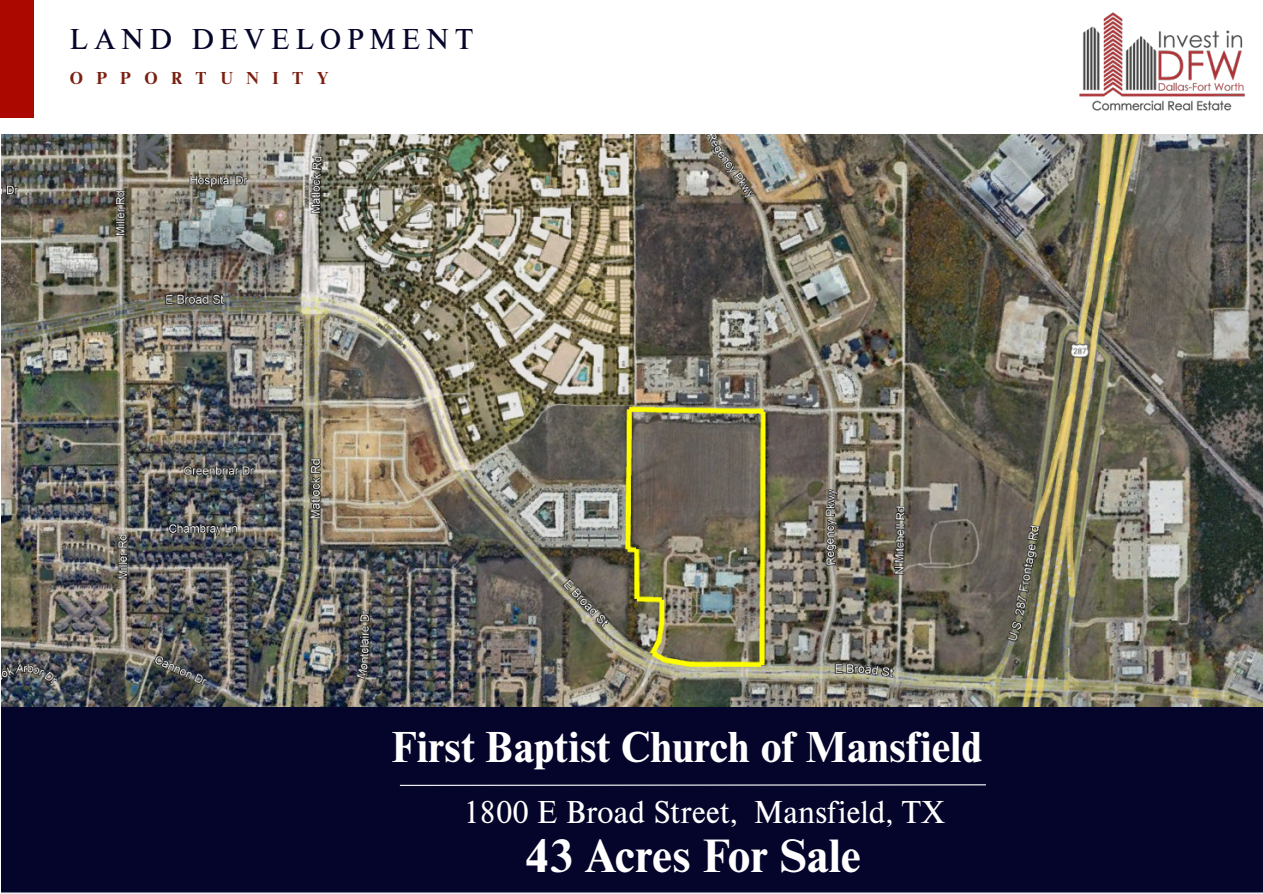
<style>
.page{position:relative;width:1263px;height:894px;background:#fff}
.page>*{position:absolute;margin:0;border:0;box-sizing:border-box;transform-origin:0 0}
.t1{font:700 48.6px "Nimbus Rom D";color:#fff}
.t2{font:700 45px "Nimbus Rom D";color:#fff}
.t3{font:33px "Nimbus Rom D";color:#fff}
.t4{font:30px "Nimbus Rom D";letter-spacing:.2em;color:#06062c}
.t5{font:700 18px "Nimbus Rom D";letter-spacing:.75em;color:#7a2010}
</style>
<div class="page">
<div style="left:0;top:0;width:34px;height:117px;background:#ab0800"></div>
<img style="left:1px;top:135px;width:1262px;height:758px">
<svg style="left:399px;top:783px;width:588px;height:3px;background:#62627a"></svg>
<img style="left:1079px;top:12px;width:166px;height:99px">
<p class="t4" style="left:70px;top:19px;width:405px">LAND DEVELOPMENT</p>
<p class="t5" style="left:70px;top:66px;width:260px">OPPORTUNITY</p>
<p class="t2" style="left:392px;top:717px;width:592px">First Baptist Church of Mansfield</p>
<p class="t3" style="left:463px;top:790px;width:482px">1800 E Broad Street, Mansfield, TX</p>
<p class="t1" style="left:525px;top:823px;width:338px">43 Acres For Sale</p>
</div>
